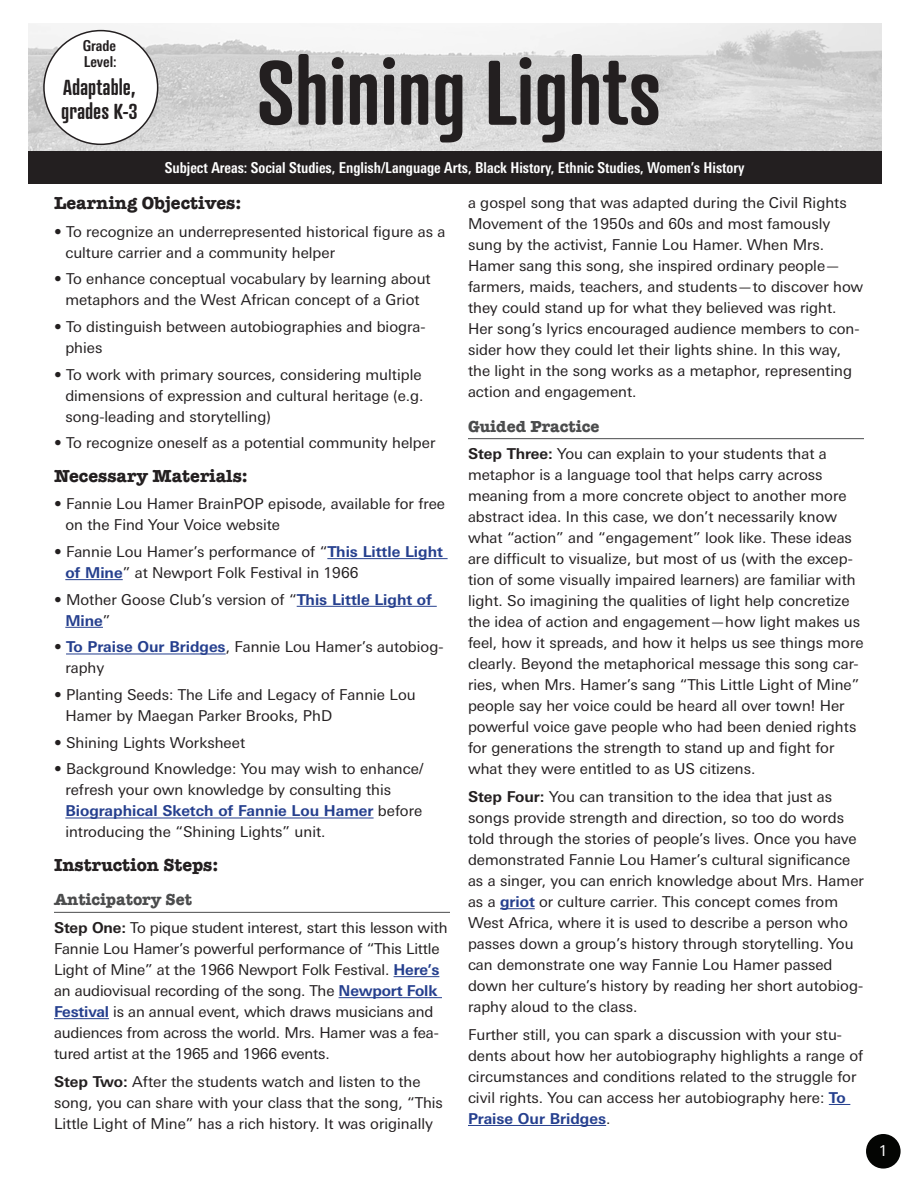
<style>
.page{position:relative;width:918px;height:1188px;background:#fff}
.page>*{position:absolute;margin:0;border:0;box-sizing:border-box;transform-origin:0 0}
.t1{font:600 88.5px "Atrament";color:#231f20}
.t2{font:600 21px/24px "Atrament";color:#231f20}
.t3{font:700 18px "American Typewriter";color:#231f20}
.t4{font:700 16.5px "American Typewriter";color:#4b4c4d}
.t5{font:15px/21px "Linotype Univers Basic";color:#231f20}
.t6{font:700 condensed 15px "Linotype Univers";color:#fff}
.t7{font:700 condensed 15px/16.5px "Linotype Univers";color:#231f20}
.t8{font:15px "Linotype Univers Basic";color:#fff}
.s1{font-weight:700;color:#253f8e}
.s2{font-weight:700}
</style>
<div class="page">
<div style="left:866px;top:1134px;width:35px;height:35px;background:#040503;border-radius:50%"></div>
<img style="left:28px;top:24px;width:853px;height:127px">
<hr style="left:327px;top:558px;width:121px;height:1px;background:#253f8e">
<hr style="left:65px;top:579px;width:58px;height:1px;background:#253f8e">
<hr style="left:297px;top:606px;width:140px;height:1px;background:#253f8e">
<hr style="left:65px;top:627px;width:38px;height:1px;background:#253f8e">
<hr style="left:66px;top:654px;width:160px;height:1px;background:#253f8e">
<hr style="left:65px;top:818px;width:309px;height:1px;background:#253f8e">
<hr style="left:54px;top:912px;width:396px;height:1px;background:#4b4c4d">
<hr style="left:394px;top:976px;width:45px;height:1px;background:#253f8e">
<hr style="left:339px;top:997px;width:103px;height:1px;background:#253f8e">
<hr style="left:54px;top:1018px;width:55px;height:1px;background:#253f8e">
<hr style="left:468px;top:438px;width:396px;height:1px;background:#4b4c4d">
<hr style="left:500px;top:908px;width:35px;height:1px;background:#253f8e">
<svg style="left:829px;top:1104px;width:21px;height:1px"></svg>
<hr style="left:468px;top:1125px;width:138px;height:1px;background:#253f8e">
<div style="left:28px;top:151px;width:853px;height:33px;background:#231f20"></div>
<div style="left:44px;top:31px;width:114px;height:113px;background:#fff;border-radius:50%"></div>
<div style="left:43px;top:30px;width:115px;height:115px;border:2px solid #231f20;border-radius:50%"></div>
<p class="t7" style="left:83px;top:37px;width:35px">Grade<br>Level:</p>
<p class="t2" style="left:61px;top:75px;width:78px">Adaptable, grades K-3</p>
<p class="t1" style="left:257px;top:37px;width:406px">Shining Lights</p>
<p class="t6" style="left:165px;top:159px;width:581px">Subject Areas: Social Studies, English/Language Arts, Black History, Ethnic Studies, Women’s History</p>
<h2 class="t3" style="left:54px;top:187px;width:189px">Learning Objectives:</h2>
<p class="t5" style="left:65px;top:221px;width:382px;text-indent:-11px">• To recognize an underrepresented historical figure as a culture carrier and a community helper</p>
<p class="t5" style="left:54px;top:268px;width:378px;text-align:center">• To enhance conceptual vocabulary by learning about metaphors and the West African concept of a Griot</p>
<p class="t5" style="left:65px;top:316px;width:362px;text-indent:-11px">• To distinguish between autobiographies and biogra&shy;phies</p>
<p class="t5" style="left:65px;top:364px;width:360px;text-indent:-11px">• To work with primary sources, considering multiple dimensions of expression and cultural heritage (e.g. song-leading and storytelling)</p>
<p class="t5" style="left:54px;top:433px;width:383px">• To recognize oneself as a potential community helper</p>
<h2 class="t3" style="left:54px;top:460px;width:195px">Necessary Materials:</h2>
<p class="t5" style="left:65px;top:494px;width:381px;text-indent:-11px">• Fannie Lou Hamer BrainPOP episode, available for free on the Find Your Voice website</p>
<p class="t5" style="left:65px;top:541px;width:379px;text-indent:-11px">• Fannie Lou Hamer’s performance of “<span class="s1">This Little Light of Mine</span>” at Newport Folk Festival in 1966</p>
<p class="t5" style="left:65px;top:589px;width:368px;text-indent:-11px">• Mother Goose Club’s version of “<span class="s1">This Little Light of<br>Mine</span>”</p>
<p class="t5" style="left:65px;top:637px;width:380px;text-indent:-11px">• <span class="s1">To Praise Our Bridges</span>, Fannie Lou Hamer’s autobiog&shy;raphy</p>
<p class="t5" style="left:65px;top:684px;width:352px;text-indent:-11px">• Planting Seeds: The Life and Legacy of Fannie Lou<br>Hamer by Maegan Parker Brooks, PhD</p>
<p class="t5" style="left:54px;top:732px;width:193px">• Shining Lights Worksheet</p>
<p class="t5" style="left:65px;top:759px;width:360px;text-indent:-11px">• Background Knowledge: You may wish to enhance/ refresh your own knowledge by consulting this <span class="s1">Biographical Sketch of Fannie Lou Hamer</span> before introducing the “Shining Lights” unit.</p>
<h2 class="t3" style="left:54px;top:849px;width:166px">Instruction Steps:</h2>
<h3 class="t4" style="left:54px;top:886px;width:140px">Anticipatory Set</h3>
<p class="t5" style="left:54px;top:917px;width:395px"><span class="s2">Step One:</span> To pique student interest, start this lesson with Fannie Lou Hamer’s powerful performance of “This Little Light of Mine” at the 1966 Newport Folk Festival. <span class="s1">Here’s </span>an audiovisual recording of the song. The <span class="s1">Newport Folk Festival</span> is an annual event, which draws musicians and audiences from across the world. Mrs. Hamer was a fea&shy;tured artist at the 1965 and 1966 events.</p>
<p class="t5" style="left:54px;top:1071px;width:391px"><span class="s2">Step Two:</span> After the students watch and listen to the song, you can share with your class that the song, “This<br>Little Light of Mine” has a rich history. It was originally</p>
<p class="t5" style="left:468px;top:192px;width:397px">a gospel song that was adapted during the Civil Rights Movement of the 1950s and 60s and most famously sung by the activist, Fannie Lou Hamer. When Mrs.<br>Hamer sang this song, she inspired ordinary people— farmers, maids, teachers, and students—to discover how they could stand up for what they believed was right.<br>Her song’s lyrics encouraged audience members to con&shy;sider how they could let their lights shine. In this way, the light in the song works as a metaphor, representing action and engagement.</p>
<h3 class="t4" style="left:468px;top:412px;width:133px">Guided Practice</h3>
<p class="t5" style="left:468px;top:444px;width:397px"><span class="s2">Step Three:</span> You can explain to your students that a metaphor is a language tool that helps carry across meaning from a more concrete object to another more abstract idea. In this case, we don’t necessarily know what “action” and “engagement” look like. These ideas are difficult to visualize, but most of us (with the excep&shy;tion of some visually impaired learners) are familiar with light. So imagining the qualities of light help concretize the idea of action and engagement—how light makes us feel, how it spreads, and how it helps us see things more clearly. Beyond the metaphorical message this song car&shy;ries, when Mrs. Hamer’s sang “This Little Light of Mine” people say her voice could be heard all over town! Her powerful voice gave people who had been denied rights for generations the strength to stand up and fight for what they were entitled to as US citizens.</p>
<p class="t5" style="left:468px;top:786px;width:397px"><span class="s2">Step Four:</span> You can transition to the idea that just as songs provide strength and direction, so too do words told through the stories of people’s lives. Once you have demonstrated Fannie Lou Hamer’s cultural significance as a singer, you can enrich knowledge about Mrs. Hamer as a <span class="s1">griot</span> or culture carrier. This concept comes from West Africa, where it is used to describe a person who passes down a group’s history through storytelling. You can demonstrate one way Fannie Lou Hamer passed down her culture’s history by reading her short autobiog&shy;raphy aloud to the class.</p>
<p class="t5" style="left:468px;top:1024px;width:397px">Further still, you can spark a discussion with your stu&shy;dents about how her autobiography highlights a range of circumstances and conditions related to the struggle for civil rights. You can access her autobiography here: <span class="s1">To Praise Our Bridges</span>.</p>
<p class="t8" style="left:879px;top:1142px;width:10px">1</p>
</div>
